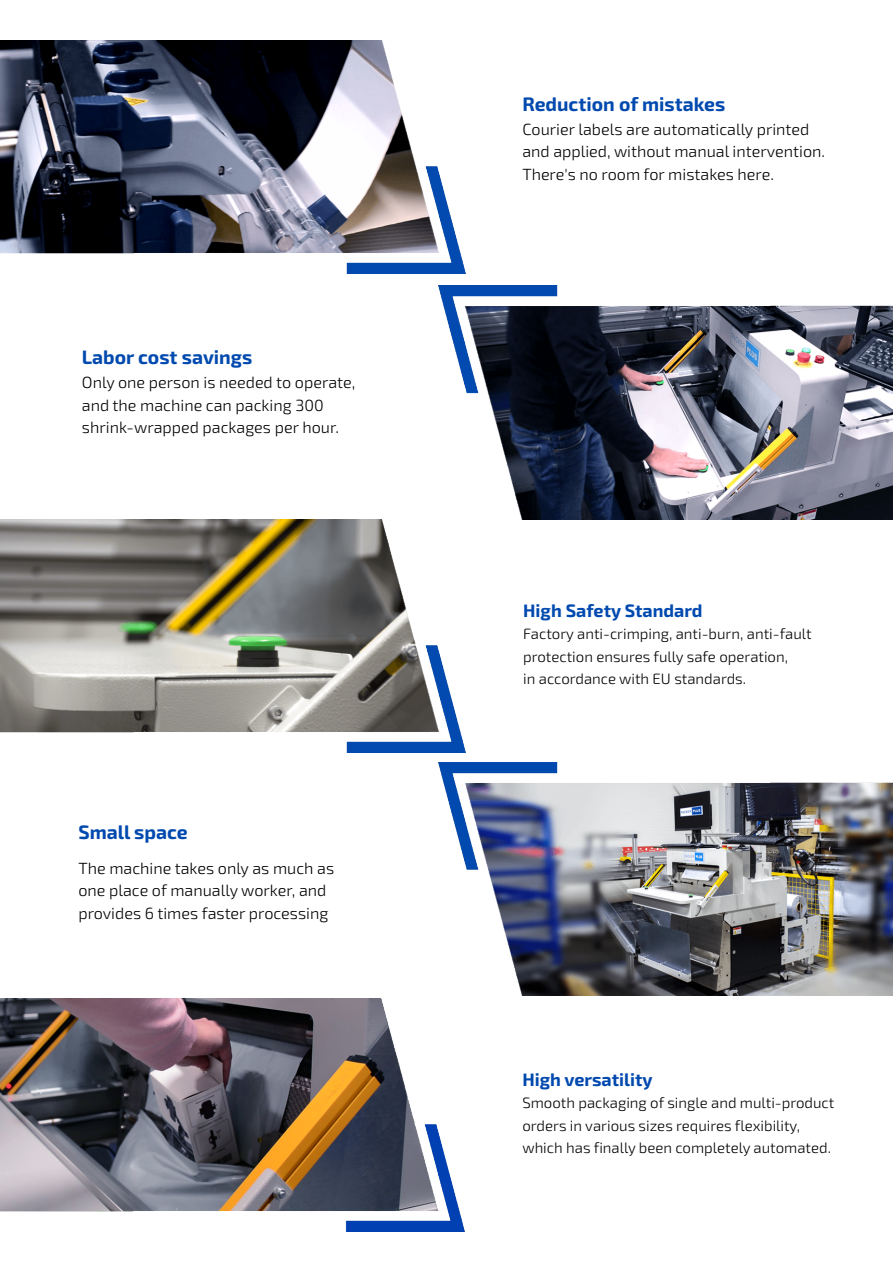
<style>
.page{position:relative;width:893px;height:1263px;background:#fff}
.page>*{position:absolute;margin:0;border:0;box-sizing:border-box;transform-origin:0 0}
.t1{font:700 19.35px "Exo 2";color:#0049af}
.t2{font:700 18px "Exo 2";color:#0049af}
.t3{font:300 16.2px/22.5px "Exo 2";color:#000}
.t4{font:300 15px/22.5px "Exo 2";color:#000}
</style>
<div class="page">
<img style="left:439px;top:762px;width:454px;height:233px">
<img style="left:0;top:520px;width:465px;height:233px">
<img style="left:439px;top:286px;width:454px;height:233px">
<img style="left:0;top:41px;width:465px;height:233px">
<img style="left:0;top:999px;width:465px;height:232px">
<p class="t1" style="left:82px;top:346px;width:172px">Labor cost savings</p>
<p class="t3" style="left:82px;top:372px;width:275px">Only one person is needed to operate, and the machine can packing 300 shrink-wrapped packages per hour.</p>
<p class="t1" style="left:78px;top:820px;width:111px">Small space</p>
<p class="t3" style="left:78px;top:857px;width:257px">The machine takes only as much as one place of manually worker, and provides 6 times faster processing</p>
<p class="t1" style="left:522px;top:92px;width:204px">Reduction of mistakes</p>
<p class="t3" style="left:522px;top:118px;width:304px">Courier labels are automatically printed and applied, without manual intervention.<br>There's no room for mistakes here.</p>
<p class="t2" style="left:523px;top:600px;width:181px">High Safety Standard</p>
<p class="t4" style="left:523px;top:623px;width:290px">Factory anti-crimping, anti-burn, anti-fault protection ensures fully safe operation,<br>in accordance with EU standards.</p>
<p class="t2" style="left:522px;top:1069px;width:132px">High versatility</p>
<p class="t4" style="left:522px;top:1092px;width:314px">Smooth packaging of single and multi-product orders in various sizes requires flexibility, which has finally been completely automated.</p>
</div>
